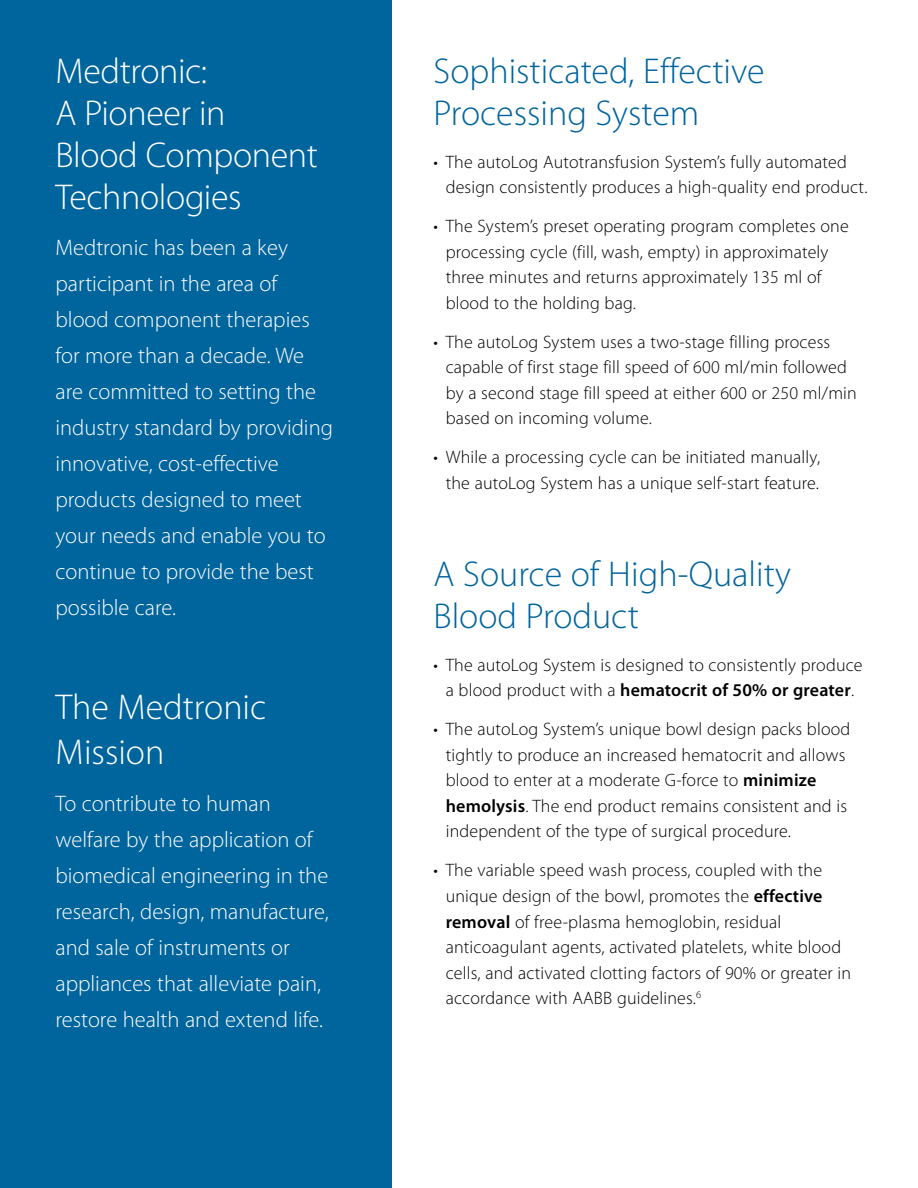
<style>
.page{position:relative;width:918px;height:1188px;background:#fff}
.page>*{position:absolute;margin:0;border:0;box-sizing:border-box;transform-origin:0 0}
.t1{font:300 36px/42px "Myriad Pro";color:#00649d}
.t2{font:300 36px/42px "Myriad Pro";letter-spacing:-.01em;color:#fff}
.t3{font:300 22.5px/36px "Myriad Pro";color:#fff}
.t4{font:300 18px/25.5px "Myriad Pro";letter-spacing:.01em;color:#000}
.s1{font-weight:600}
</style>
<div class="page">
<div style="left:0;top:0;width:392px;height:1188px;background:#00649d"></div>
<h1 class="t2" style="left:56px;top:49px;width:264px">Medtronic:<br>A Pioneer in<br>Blood Component<br>Technologies</h1>
<p class="t3" style="left:56px;top:230px;width:279px">Medtronic has been a key participant in the area of blood component therapies for more than a decade. We are committed to setting the industry standard by providing innovative, cost-effective products designed to meet your needs and enable you to continue to provide the best possible care.</p>
<h1 class="t2" style="left:56px;top:685px;width:212px;line-height:45px">The Medtronic<br>Mission</h1>
<p class="t3" style="left:56px;top:786px;width:275px">To contribute to human welfare by the application of biomedical engineering in the research, design, manufacture, and sale of instruments or appliances that alleviate pain, restore health and extend life.</p>
<h1 class="t1" style="left:434px;top:49px;width:332px">Sophisticated, Effective<br>Processing System</h1>
<p class="t4" style="left:446px;top:149px;width:423px;text-indent:-12px">• The autoLog Autotransfusion System’s fully automated design consistently produces a high-quality end product.</p>
<p class="t4" style="left:446px;top:213px;width:405px;text-indent:-12px">• The System’s preset operating program completes one processing cycle (fill, wash, empty) in approximately three minutes and returns approximately 135 ml of blood to the holding bag.</p>
<p class="t4" style="left:446px;top:329px;width:413px;text-indent:-12px">• The autoLog System uses a two-stage filling process capable of first stage fill speed of 600 ml/min followed by a second stage fill speed at either 600 or 250 ml/min based on incoming volume.</p>
<p class="t4" style="left:434px;top:444px;width:388px;text-align:right">• While a processing cycle can be initiated manually, the autoLog System has a unique self-start feature.</p>
<h1 class="t1" style="left:434px;top:553px;width:359px">A Source of High-Quality<br>Blood Product</h1>
<p class="t4" style="left:434px;top:652px;width:431px;text-align:center">• The autoLog System is designed to consistently produce a blood product with a <span class="s1">hematocrit of 50% or greater</span>.</p>
<p class="t4" style="left:446px;top:717px;width:406px;text-indent:-12px">• The autoLog System’s unique bowl design packs blood tightly to produce an increased hematocrit and allows blood to enter at a moderate G-force to <span class="s1">minimize hemolysis</span>. The end product remains consistent and is independent of the type of surgical procedure.</p>
<p class="t4" style="left:446px;top:858px;width:407px;text-indent:-12px">• The variable speed wash process, coupled with the unique design of the bowl, promotes the <span class="s1">effective removal</span> of free-plasma hemoglobin, residual anticoagulant agents, activated platelets, white blood cells, and activated clotting factors of 90% or greater in accordance with AABB guidelines.<sup>6</sup></p>
</div>
